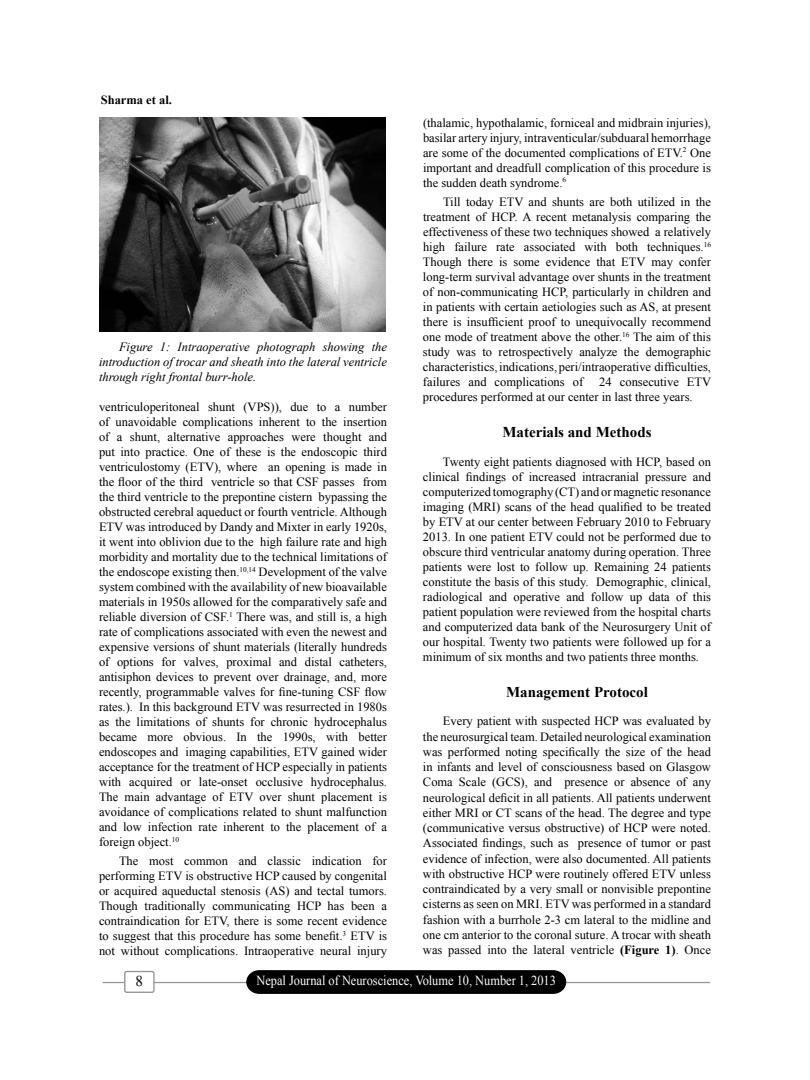
<style>
.page{position:relative;width:810px;height:1080px;background:#fff}
.page>*{position:absolute;margin:0;border:0;box-sizing:border-box;transform-origin:0 0}
.t1{font:700 15px "Times New Roman";color:#000}
.t2{font:13.75px "Times New Roman";color:#fff;scale:.9 1}
.t3{font:12.5px/15px "Times New Roman";color:#000;text-align:justify}
.t4{font:italic 12.5px/15px "Times New Roman";color:#000;text-align:justify}
.t5{font:700 12.5px "Times New Roman";color:#000}
.s1{font-weight:700}
</style>
<div class="page">
<hr style="left:102px;top:982px;width:608px;height:1px;background:#939598">
<svg style="left:246px;top:970px;width:321px;height:24px;background:#070707"></svg>
<div style="left:125px;top:972px;width:29px;height:20px;background:#fff;border-radius:2px"></div>
<div style="left:124px;top:971px;width:31px;height:22px;border:1px solid #939598;border-radius:2px"></div>
<img style="left:99px;top:117px;width:287px;height:215px">
<p class="t5" style="left:101px;top:91px;width:73px">Sharma et al.</p>
<p class="t4" style="left:99px;top:339px;width:290px;text-indent:20px">Figure 1: Intraoperative photograph showing the introduction of trocar and sheath into the lateral ventricle through right frontal burr-hole.</p>
<p class="t3" style="left:99px;top:399px;width:290px">ventriculoperitoneal shunt (VPS)), due to a number of unavoidable complications inherent to the insertion of a shunt, alternative approaches were thought and put into practice. One of these is the endoscopic third ventriculostomy (ETV), where an opening is made in the floor of the third ventricle so that CSF passes from the third ventricle to the prepontine cistern bypassing the obstructed cerebral aqueduct or fourth ventricle. Although ETV was introduced by Dandy and Mixter in early 1920s, it went into oblivion due to the high failure rate and high morbidity and mortality due to the technical limitations of the endoscope existing then.<sup>10,14</sup> Development of the valve system combined with the availability of new bioavailable materials in 1950s allowed for the comparatively safe and reliable diversion of CSF.<sup>1</sup> There was, and still is, a high rate of complications associated with even the newest and expensive versions of shunt materials (literally hundreds of options for valves, proximal and distal catheters, antisiphon devices to prevent over drainage, and, more recently, programmable valves for fine-tuning CSF flow rates.). In this background ETV was resurrected in 1980s as the limitations of shunts for chronic hydrocephalus became more obvious. In the 1990s, with better endoscopes and imaging capabilities, ETV gained wider acceptance for the treatment of HCP especially in patients with acquired or late-onset occlusive hydrocephalus.<br>The main advantage of ETV over shunt placement is avoidance of complications related to shunt malfunction and low infection rate inherent to the placement of a foreign object.<sup>10</sup></p>
<p class="t3" style="left:99px;top:853px;width:290px;text-indent:20px">The most common and classic indication for performing ETV is obstructive HCP caused by congenital or acquired aqueductal stenosis (AS) and tectal tumors.<br>Though traditionally communicating HCP has been a contraindication for ETV, there is some recent evidence to suggest that this procedure has some benefit.<sup>3</sup> ETV is not without complications. Intraoperative neural injury</p>
<p class="t3" style="left:423px;top:115px;width:290px">(thalamic, hypothalamic, forniceal and midbrain injuries), basilar artery injury, intraventicular/subduaral hemorrhage are some of the documented complications of ETV.<sup>2</sup> One important and dreadfull complication of this procedure is the sudden death syndrome.<sup>6</sup></p>
<p class="t3" style="left:423px;top:194px;width:290px;text-indent:20px">Till today ETV and shunts are both utilized in the treatment of HCP. A recent metanalysis comparing the effectiveness of these two techniques showed a relatively high failure rate associated with both techniques.<sup>16<br></sup>Though there is some evidence that ETV may confer long-term survival advantage over shunts in the treatment of non-communicating HCP, particularly in children and in patients with certain aetiologies such as AS, at present there is insufficient proof to unequivocally recommend one mode of treatment above the other.<sup>16</sup> The aim of this study was to retrospectively analyze the demographic characteristics, indications, peri/intraoperative difficulties, failures and complications of</p>
<p class="t3" style="left:423px;top:374px;width:290px;text-indent:176px">24 consecutive ETV procedures performed at our center in last three years.</p>
<p class="t1" style="left:502px;top:422px;width:151px">Materials and Methods</p>
<p class="t3" style="left:423px;top:454px;width:290px;text-indent:20px">Twenty eight patients diagnosed with HCP, based on clinical findings of increased intracranial pressure and computerized tomography (CT) and or magnetic resonance imaging (MRI) scans of the head qualified to be treated by ETV at our center between February 2010 to February 2013. In one patient ETV could not be performed due to obscure third ventricular anatomy during operation. Three patients were lost to follow up. Remaining 24 patients constitute the basis of this study. Demographic, clinical, radiological and operative and follow up data of this patient population were reviewed from the hospital charts and computerized data bank of the Neurosurgery Unit of our hospital. Twenty two patients were followed up for a minimum of six months and two patients three months.</p>
<p class="t1" style="left:506px;top:681px;width:143px">Management Protocol</p>
<p class="t3" style="left:423px;top:713px;width:290px;text-indent:20px">Every patient with suspected HCP was evaluated by the neurosurgical team. Detailed neurological examination was performed noting specifically the size of the head in infants and level of consciousness based on Glasgow Coma Scale (GCS), and presence or absence of any neurological deficit in all patients. All patients underwent either MRI or CT scans of the head. The degree and type (communicative versus obstructive) of HCP were noted.<br>Associated findings, such as presence of tumor or past evidence of infection, were also documented. All patients with obstructive HCP were routinely offered ETV unless contraindicated by a very small or nonvisible prepontine cisterns as seen on MRI. ETV was performed in a standard fashion with a burrhole 2-3 cm lateral to the midline and one cm anterior to the coronal suture. A trocar with sheath was passed into the lateral ventricle <span class="s1">(Figure 1)</span>. Once</p>
<p class="t2" style="left:256px;top:971px;width:334px">Nepal Journal of Neuroscience, Volume 10, Number 1, 2013</p>
</div>
